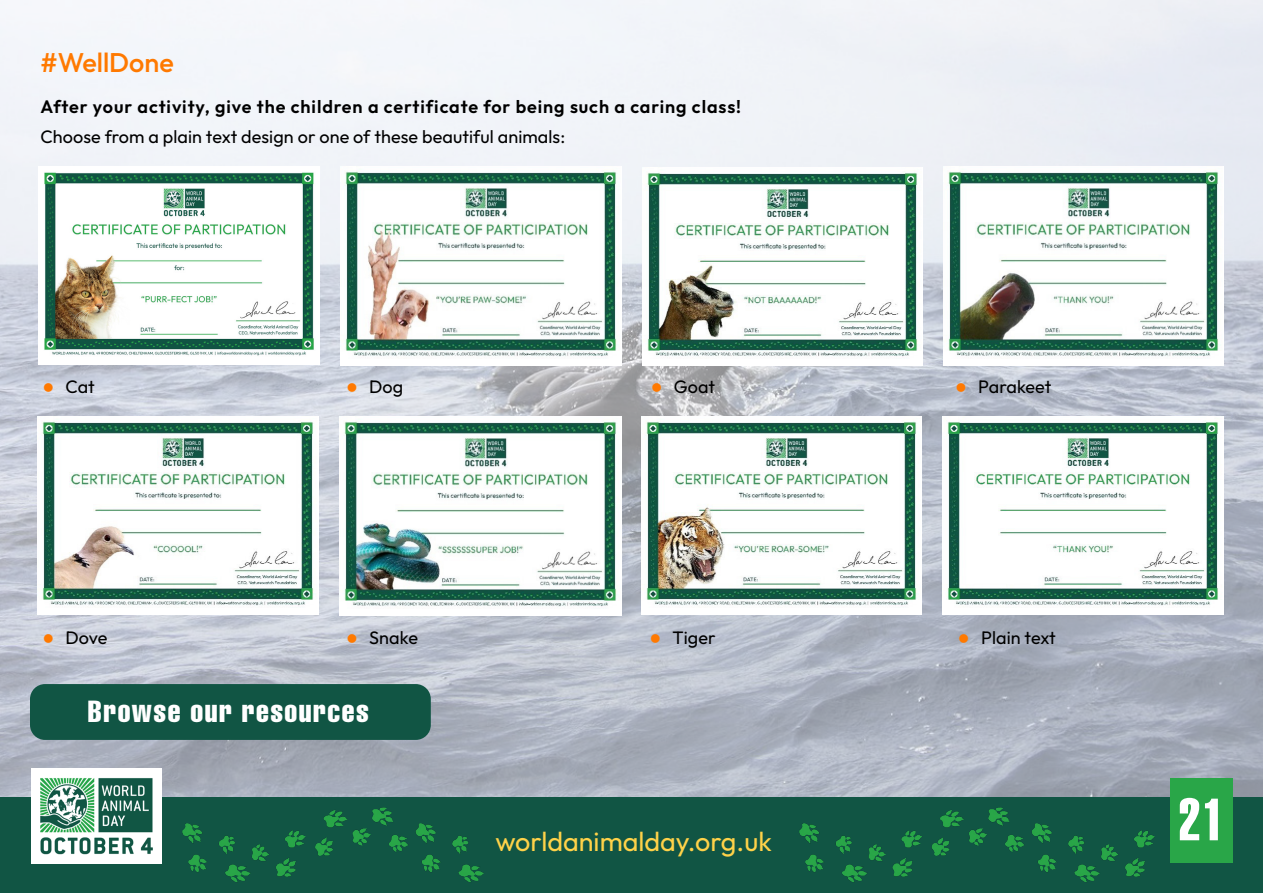
<style>
.page{position:relative;width:1263px;height:893px;background:#fff}
.page>*{position:absolute;margin:0;border:0;box-sizing:border-box;transform-origin:0 0}
.t1{font:58.5px "Helvetica LT Std Extra Comp";color:#fff}
.t2{font:30px "Helvetica LT Std Comp";letter-spacing:.05em;color:#fff}
.t3{font:27px "Outfit";color:#ffd249}
.t4{font:500 27px "Outfit";color:#ff7900}
.t5{font:18px "Outfit";letter-spacing:.005em;color:#000}
.t6{font:600 18px "Outfit";letter-spacing:.05em;color:#000}
.s1{color:#ff7900}
</style>
<div class="page">
<img style="left:0;top:0;width:1263px;height:797px">
<div style="left:0;top:797px;width:1263px;height:96px;background:#154"></div>
<img style="left:31px;top:768px;width:131px;height:95px">
<div style="left:1170px;top:778px;width:63px;height:84px;background:#29a648"></div>
<img style="left:799px;top:807px;width:356px;height:75px">
<img style="left:182px;top:807px;width:301px;height:75px">
<img style="left:340px;top:167px;width:281px;height:198px">
<img style="left:642px;top:167px;width:281px;height:199px">
<img style="left:943px;top:167px;width:281px;height:198px">
<img style="left:38px;top:416px;width:280px;height:198px">
<img style="left:339px;top:416px;width:282px;height:199px">
<img style="left:641px;top:416px;width:281px;height:198px">
<img style="left:943px;top:416px;width:280px;height:198px">
<div style="left:30px;top:684px;width:401px;height:56px;background:#154;border-radius:15px"></div>
<img style="left:39px;top:167px;width:280px;height:198px">
<p class="t4" style="left:40px;top:45px;width:135px">#WellDone</p>
<p class="t6" style="left:40px;top:95px;width:702px">After your activity, give the children a certificate for being such a caring class!</p>
<p class="t5" style="left:40px;top:126px;width:526px">Choose from a plain text design or one of these beautiful animals:</p>
<p class="t5" style="left:43px;top:375px;width:54px"><span class="s1">●</span> Cat</p>
<p class="t5" style="left:346px;top:375px;width:58px"><span class="s1">●</span> Dog</p>
<p class="t5" style="left:651px;top:375px;width:66px"><span class="s1">●</span> Goat</p>
<p class="t5" style="left:955px;top:375px;width:97px"><span class="s1">●</span> Parakeet</p>
<p class="t5" style="left:43px;top:626px;width:66px"><span class="s1">●</span> Dove</p>
<p class="t5" style="left:346px;top:626px;width:73px"><span class="s1">●</span> Snake</p>
<p class="t2" style="left:88px;top:692px;width:282px">Browse our resources</p>
<p class="t5" style="left:650px;top:626px;width:67px"><span class="s1">●</span> Tiger</p>
<p class="t5" style="left:958px;top:626px;width:99px"><span class="s1">●</span> Plain text</p>
<p class="t3" style="left:495px;top:825px;width:278px">worldanimalday.org.uk</p>
<p class="t1" style="left:1179px;top:784px;width:47px">21</p>
</div>
